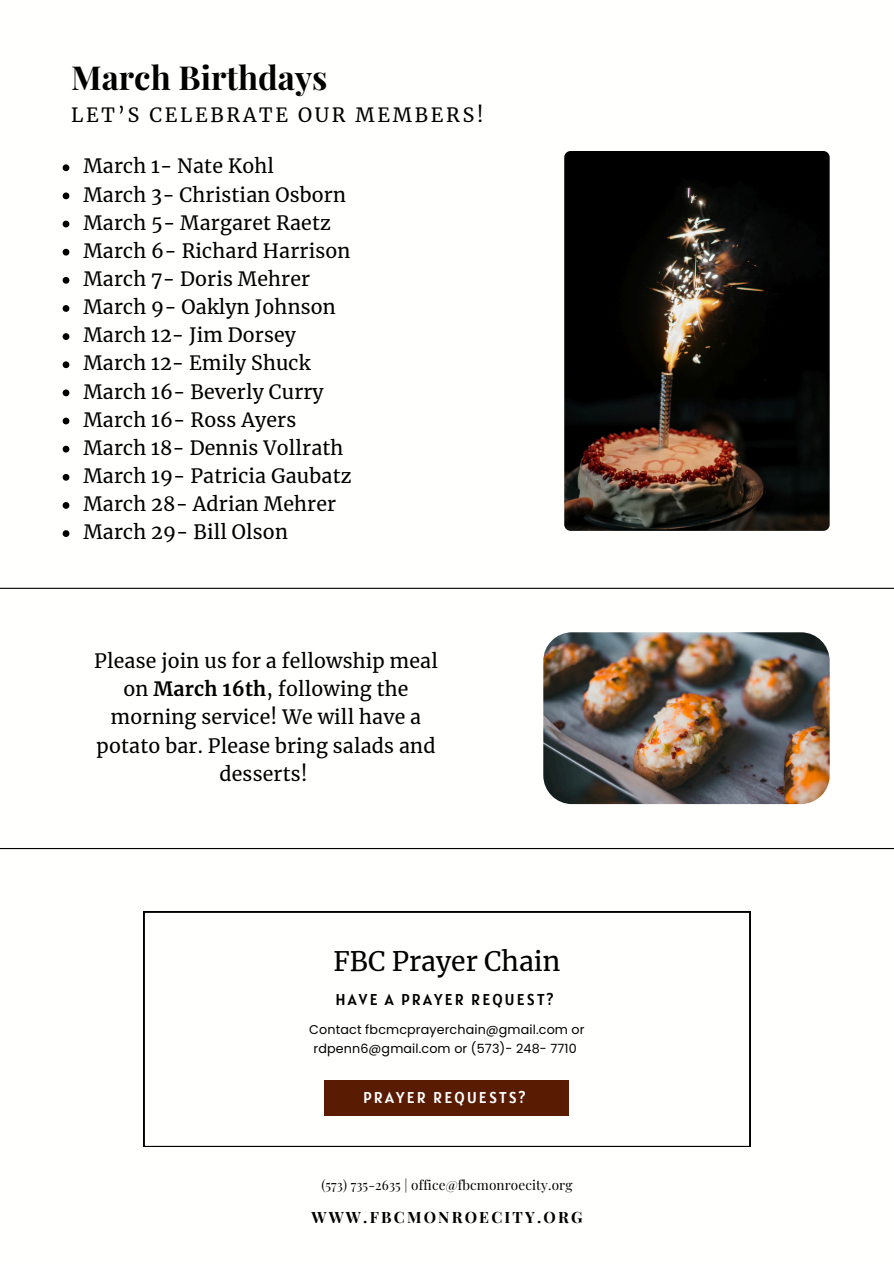
<style>
.page{position:relative;width:894px;height:1264px;background:#fff}
.page>*{position:absolute;margin:0;border:0;box-sizing:border-box;transform-origin:0 0}
.t1{font:700 33px "Playfair Display";color:#000}
.t2{font:26.55px "Merriweather";color:#000}
.t3{font:19.5px/28.2px "Merriweather";letter-spacing:.01em;color:#000;text-align:center}
.t4{font:19.35px "Merriweather";letter-spacing:.14em;color:#000}
.t5{font:700 15.6px "Playfair Display";letter-spacing:.14em;color:#000}
.t6{font:15.6px "Alatsi";letter-spacing:.14em;color:#000}
.t7{font:15.6px "Alatsi";letter-spacing:.14em;color:#fff}
.t8{font:13.5px "Playfair Display";letter-spacing:.01em;color:#000}
.t9{font:12.75px/19px "Poppins";letter-spacing:.01em;color:#000;text-align:center}
.s1{font-weight:700}
</style>
<div class="page">
<img style="left:564px;top:151px;width:265px;height:380px;border-radius:6px">
<svg style="left:144px;top:911px;width:606px;height:235px"></svg>
<div style="left:324px;top:1079px;width:245px;height:36px;background:#591c02"></div>
<img style="left:543px;top:632px;width:286px;height:172px;border-radius:29px">
<svg style="left:63px;top:164px;width:6px;height:7px"></svg>
<svg style="left:63px;top:192px;width:6px;height:7px"></svg>
<svg style="left:63px;top:221px;width:6px;height:6px"></svg>
<svg style="left:63px;top:249px;width:6px;height:6px"></svg>
<svg style="left:63px;top:277px;width:6px;height:7px"></svg>
<svg style="left:63px;top:305px;width:6px;height:7px"></svg>
<svg style="left:63px;top:333px;width:6px;height:7px"></svg>
<svg style="left:63px;top:361px;width:6px;height:7px"></svg>
<svg style="left:63px;top:389px;width:6px;height:7px"></svg>
<svg style="left:63px;top:417px;width:6px;height:7px"></svg>
<svg style="left:63px;top:446px;width:6px;height:6px"></svg>
<svg style="left:63px;top:474px;width:6px;height:6px"></svg>
<svg style="left:63px;top:502px;width:6px;height:7px"></svg>
<svg style="left:63px;top:530px;width:6px;height:7px"></svg>
<hr style="left:0;top:587px;width:893px;height:2px;background:#000">
<hr style="left:0;top:848px;width:893px;height:1px;background:#000">
<h2 class="t1" style="left:71px;top:54px;width:258px">March Birthdays</h2>
<p class="t4" style="left:71px;top:103px;width:414px">LET’S CELEBRATE OUR MEMBERS!</p>
<p class="t3" style="left:83px;top:152px;width:192px">March 1- Nate Kohl</p>
<p class="t3" style="left:83px;top:180px;width:264px">March 3- Christian Osborn</p>
<p class="t3" style="left:83px;top:209px;width:249px">March 5- Margaret Raetz</p>
<p class="t3" style="left:83px;top:237px;width:268px">March 6- Richard Harrison</p>
<p class="t3" style="left:83px;top:265px;width:228px">March 7- Doris Mehrer</p>
<p class="t3" style="left:83px;top:293px;width:254px">March 9- Oaklyn Johnson</p>
<p class="t3" style="left:83px;top:321px;width:214px">March 12- Jim Dorsey</p>
<p class="t3" style="left:83px;top:349px;width:228px">March 12- Emily Shuck</p>
<p class="t3" style="left:83px;top:377px;width:242px">March 16- Beverly Curry</p>
<p class="t3" style="left:83px;top:405px;width:214px">March 16- Ross Ayers</p>
<p class="t3" style="left:83px;top:434px;width:261px">March 18- Dennis Vollrath</p>
<p class="t3" style="left:83px;top:462px;width:269px">March 19- Patricia Gaubatz</p>
<h4 class="t3" style="left:83px;top:490px;width:254px">March 28- Adrian Mehrer</h4>
<p class="t3" style="left:83px;top:518px;width:206px">March 29- Bill Olson</p>
<h5 class="t3" style="left:94px;top:647px;width:345px">Please join us for a fellowship meal on <span class="s1">March 16th</span>, following the morning service! We will have a potato bar. Please bring salads and desserts!</h5>
<p class="t2" style="left:333px;top:945px;width:228px">FBC Prayer Chain</p>
<p class="t6" style="left:335px;top:989px;width:219px">HAVE A PRAYER REQUEST?</p>
<h3 class="t9" style="left:309px;top:1019px;width:277px">Contact fbcmcprayerchain@gmail.com or rdpenn6@gmail.com or (573)- 248- 7710</h3>
<p class="t7" style="left:363px;top:1087px;width:164px">PRAYER REQUESTS?</p>
<p class="t8" style="left:321px;top:1175px;width:252px">(573) 735-2635 | office@fbcmonroecity.org</p>
<p class="t5" style="left:311px;top:1205px;width:272px">WWW.FBCMONROECITY.ORG</p>
</div>
